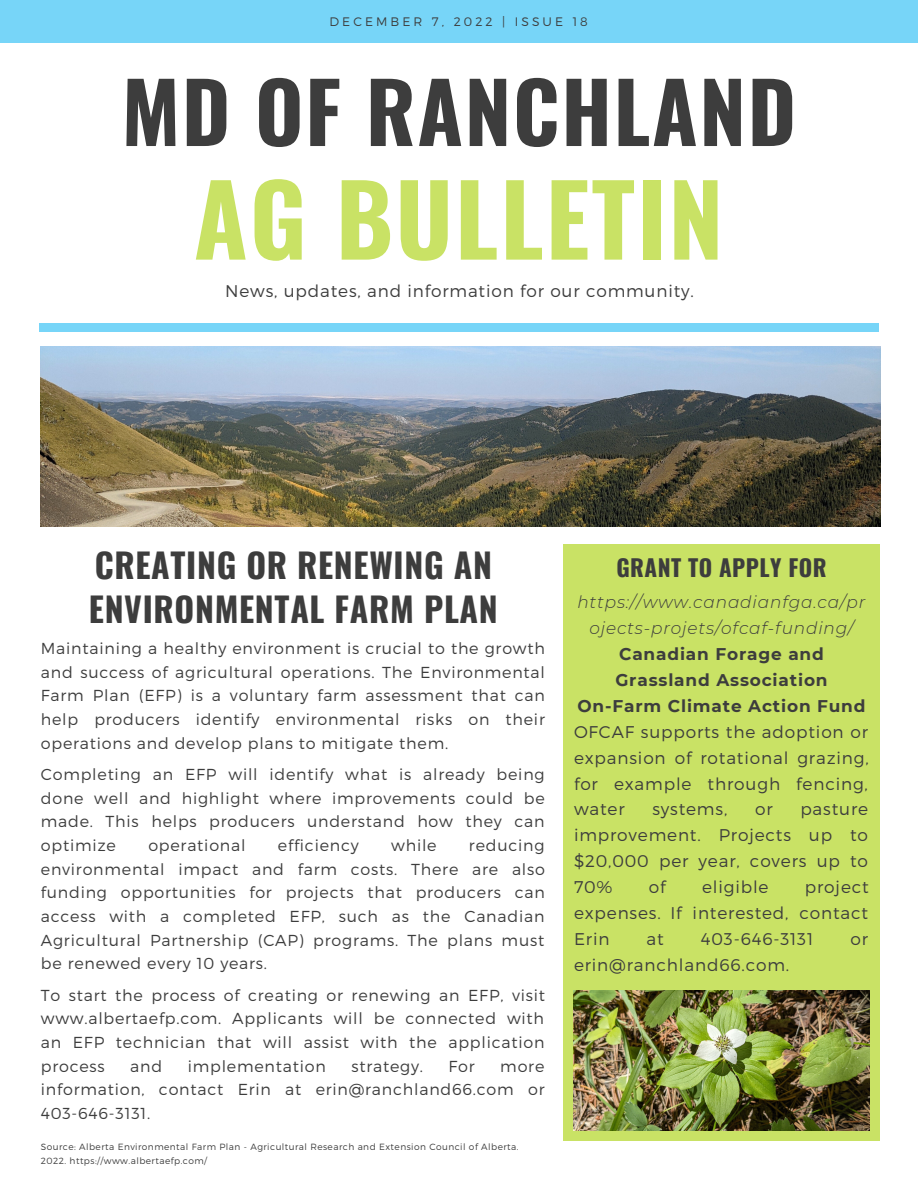
<style>
.page{position:relative;width:918px;height:1188px;background:#fff}
.page>*{position:absolute;margin:0;border:0;box-sizing:border-box;transform-origin:0 0}
.t1{font:700 97.95px "Oswald";letter-spacing:.02em;color:#c9e265}
.t2{font:700 82.95px "Oswald";letter-spacing:.02em;color:#3d3d3d}
.t3{font:700 33.75px/43.8px "Oswald";letter-spacing:.02em;color:#3d3d3d}
.t4{font:700 23.1px "Oswald";letter-spacing:.02em;color:#3d3d3d}
.t5{font:300 16.95px/25.8px "Montserrat";letter-spacing:.05em;color:#3d3d3d;text-align:justify}
.t6{font:700 16.95px/25.8px "Montserrat";letter-spacing:.05em;color:#3d3d3d;text-align:center}
.t7{font:italic 300 16.95px/25.8px "Montserrat";letter-spacing:.05em;color:#3d3d3d;text-align:center}
.t8{font:300 15.9px/23.7px "Montserrat";letter-spacing:.05em;color:#3d3d3d;text-align:justify}
.t9{font:300 12.3px "Montserrat";letter-spacing:.25em;color:#3d3d3d}
.t10{font:300 9px/13.5px "Montserrat";letter-spacing:.05em;color:#3d3d3d}
</style>
<div class="page">
<div style="left:0;top:0;width:918px;height:42px;background:#77d5f8"></div>
<div style="left:39px;top:324px;width:839px;height:7px;background:#77d5f8"></div>
<img style="left:41px;top:347px;width:839px;height:180px">
<div style="left:564px;top:544px;width:316px;height:596px;background:#c9e265"></div>
<img style="left:574px;top:990px;width:295px;height:141px">
<p class="t9" style="left:330px;top:13px;width:260px">DECEMBER 7, 2022 | ISSUE 18</p>
<h2 class="t2" style="left:122px;top:47px;width:676px">MD OF RANCHLAND</h2>
<h1 class="t1" style="left:194px;top:143px;width:531px">AG BULLETIN</h1>
<p class="t5" style="left:225px;top:278px;width:470px">News, updates, and information for our community.</p>
<h3 class="t3" style="left:89px;top:542px;width:411px">CREATING OR RENEWING AN<br>ENVIRONMENTAL FARM PLAN</h3>
<p class="t8" style="left:41px;top:636px;width:506px">Maintaining a healthy environment is crucial to the growth and success of agricultural operations. The Environmental Farm Plan (EFP) is a voluntary farm assessment that can help producers identify environmental risks on their operations and develop plans to mitigate them.</p>
<p class="t8" style="left:41px;top:762px;width:505px">Completing an EFP will identify what is already being done well and highlight where improvements could be made. This helps producers understand how they can optimize</p>
<p class="t8" style="left:148px;top:833px;width:99px">operational</p>
<p class="t8" style="left:278px;top:833px;width:82px">efficiency</p>
<p class="t8" style="left:391px;top:833px;width:47px">while</p>
<p class="t8" style="left:41px;top:833px;width:506px;text-indent:428px">reducing environmental impact and farm costs. There are also funding opportunities for projects that producers can access with a completed EFP, such as the Canadian Agricultural Partnership (CAP) programs. The plans must be renewed every 10 years.</p>
<p class="t8" style="left:41px;top:982px;width:506px">To start the process of creating or renewing an EFP, visit www.albertaefp.com. Applicants will be connected with an EFP technician that will assist with the application process</p>
<p class="t8" style="left:130px;top:1053px;width:33px">and</p>
<p class="t8" style="left:188px;top:1053px;width:140px">implementation</p>
<p class="t8" style="left:351px;top:1053px;width:73px">strategy.</p>
<p class="t8" style="left:449px;top:1053px;width:28px">For</p>
<p class="t8" style="left:41px;top:1053px;width:505px;text-indent:459px">more information, contact Erin at erin@ranchland66.com or 403-646-3131.</p>
<p class="t10" style="left:41px;top:1140px;width:479px">Source: Alberta Environmental Farm Plan - Agricultural Research and Extension Council of Alberta.<br>2022. https://www.albertaefp.com/</p>
<h3 class="t4" style="left:616px;top:549px;width:212px">GRANT TO APPLY FOR</h3>
<p class="t7" style="left:577px;top:590px;width:289px">https://www.canadianfga.ca/pr ojects-projets/ofcaf-funding/</p>
<p class="t6" style="left:577px;top:641px;width:290px">Canadian Forage and<br>Grassland Association<br>On-Farm Climate Action Fund</p>
<p class="t5" style="left:574px;top:718px;width:296px">OFCAF supports the adoption or expansion of rotational grazing, for example through fencing, water</p>
<p class="t5" style="left:574px;top:796px;width:296px;text-indent:226px">pasture improvement. Projects up to $20,000 per year, covers up to 70%</p>
<p class="t5" style="left:652px;top:796px;width:77px">systems,</p>
<p class="t5" style="left:755px;top:796px;width:19px">or</p>
<p class="t5" style="left:649px;top:873px;width:18px">of</p>
<p class="t5" style="left:702px;top:873px;width:68px">eligible</p>
<p class="t5" style="left:574px;top:873px;width:296px;text-indent:231px">project expenses. If interested, contact Erin</p>
<p class="t5" style="left:647px;top:925px;width:19px">at</p>
<p class="t5" style="left:701px;top:925px;width:114px">403-646-3131</p>
<p class="t5" style="left:850px;top:925px;width:19px">or</p>
<p class="t5" style="left:574px;top:951px;width:217px">erin@ranchland66.com.</p>
</div>
